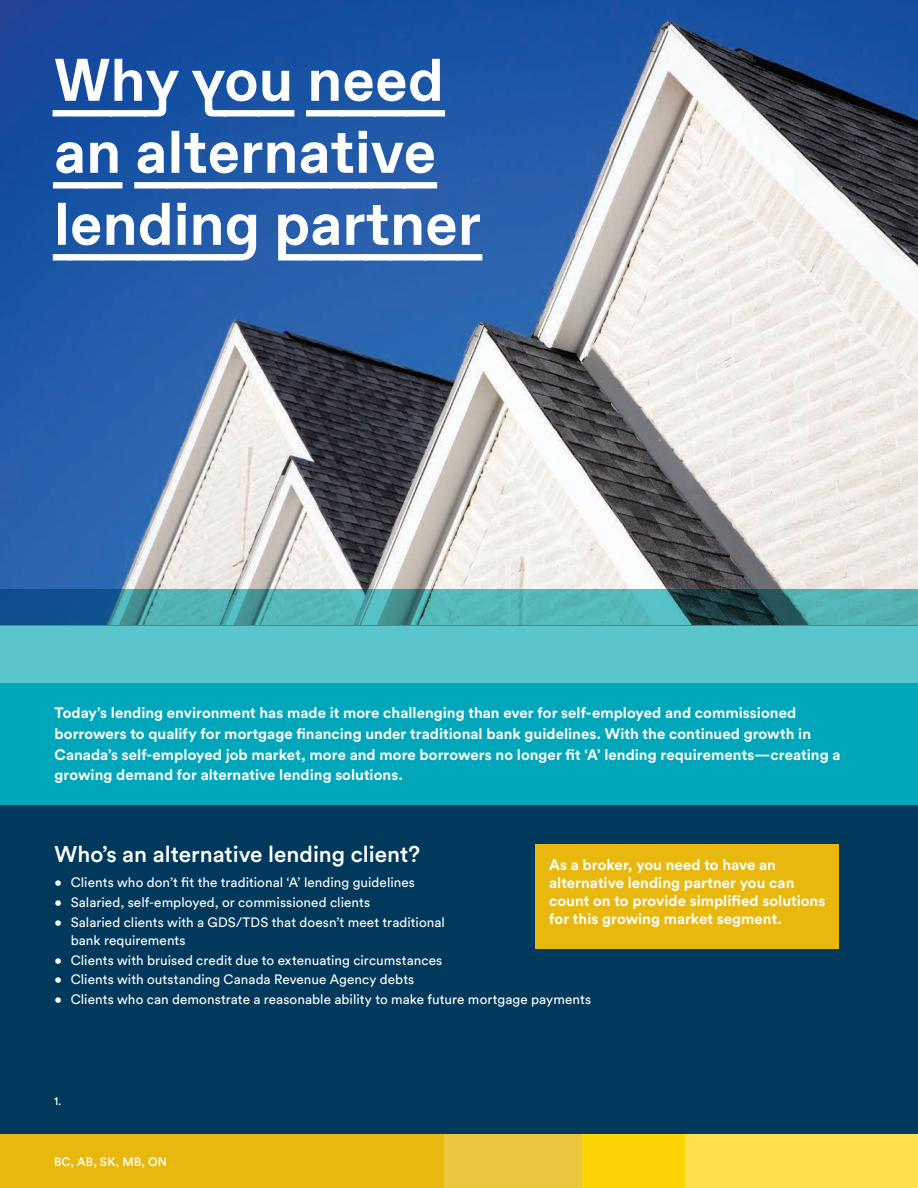
<style>
.page{position:relative;width:918px;height:1188px;background:#fff}
.page>*{position:absolute;margin:0;border:0;box-sizing:border-box;transform-origin:0 0}
.t1{font:700 60px/72px "Favorit Lining Std";color:#fff}
.t2{font:500 22.5px "Circular Std";color:#fff}
.t3{font:700 15px/20.7px "Circular Std";letter-spacing:.005em;color:#fff}
.t4{font:13.5px/18.6px "Circular Std";letter-spacing:.005em;color:#fff}
.t5{font:500 12px "Circular Std";letter-spacing:.015em;color:#fff}
.t6{font:12px "Circular Std";color:#fff}
</style>
<div class="page">
<div style="left:684px;top:1134px;width:234px;height:54px;background:#fee04f"></div>
<div style="left:0;top:1134px;width:444px;height:54px;background:#e8b80e"></div>
<div style="left:444px;top:1134px;width:138px;height:54px;background:#ecc63e"></div>
<div style="left:582px;top:1134px;width:102px;height:54px;background:#fed304"></div>
<img style="left:0;top:0;width:918px;height:589px">
<div style="left:0;top:626px;width:918px;height:58px;background:#5ac6cc"></div>
<svg style="left:0;top:589px;width:918px;height:37px;background:#41959f"></svg>
<div style="left:0;top:714px;width:918px;height:420px;background:#00395c"></div>
<div style="left:0;top:684px;width:918px;height:121px;background:#00a6b9"></div>
<div style="left:536px;top:844px;width:303px;height:105px;background:#e8b80e"></div>
<h1 class="t1" style="left:54px;top:46px;width:429px">Why you need an alternative lending partner</h1>
<p class="t3" style="left:55px;top:703px;width:787px">Today’s lending environment has made it more challenging than ever for self-employed and commissioned borrowers to qualify for mortgage financing under traditional bank guidelines. With the continued growth in Canada’s self-employed job market, more and more borrowers no longer fit ‘A’ lending requirements—creating a growing demand for alternative lending solutions.</p>
<h2 class="t2" style="left:55px;top:840px;width:367px">Who’s an alternative lending client?</h2>
<p class="t4" style="left:55px;top:873px;width:362px">• Clients who don’t fit the traditional ‘A’ lending guidelines</p>
<p class="t4" style="left:55px;top:893px;width:317px">• Salaried, self-employed, or commissioned clients</p>
<p class="t4" style="left:71px;top:912px;width:376px;text-indent:-16px">• Salaried clients with a GDS/TDS that doesn’t meet traditional bank requirements</p>
<p class="t4" style="left:55px;top:951px;width:389px">• Clients with bruised credit due to extenuating circumstances</p>
<p class="t4" style="left:55px;top:970px;width:361px">• Clients with outstanding Canada Revenue Agency debts</p>
<p class="t4" style="left:55px;top:990px;width:538px">• Clients who can demonstrate a reasonable ability to make future mortgage payments</p>
<p class="t3" style="left:549px;top:855px;width:278px;line-height:18px">As a broker, you need to have an alternative lending partner you can count on to provide simplified solutions for this growing market segment.</p>
<p class="t6" style="left:54px;top:1093px;width:9px">1.</p>
<p class="t5" style="left:54px;top:1154px;width:115px">BC, AB, SK, MB, ON</p>
</div>
